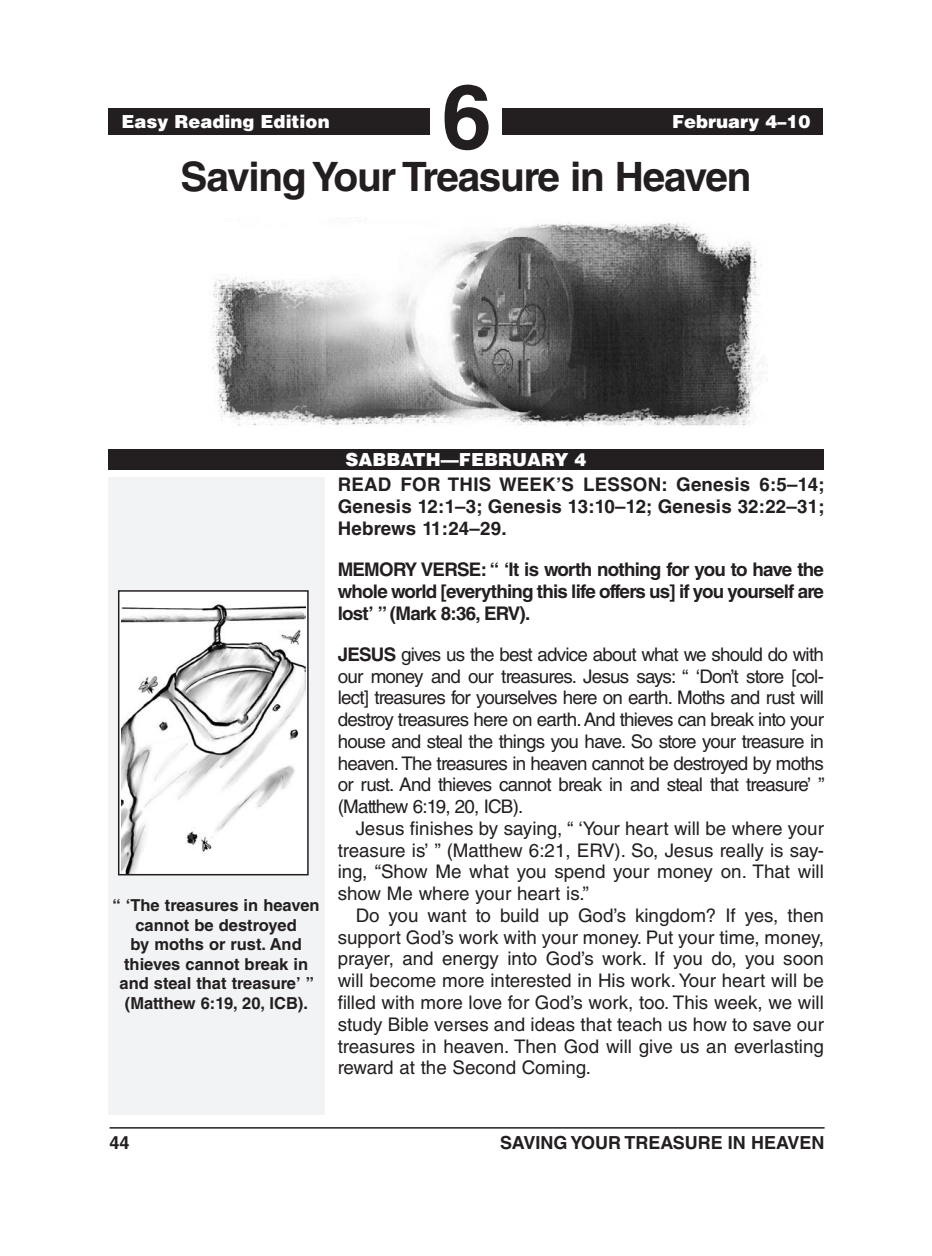
<style>
.page{position:relative;width:932px;height:1256px;background:#fff}
.page>*{position:absolute;margin:0;border:0;box-sizing:border-box;transform-origin:0 0}
.t1{font:700 90px "Helvetica LT Std";color:#231f20}
.Lesson_Title{font:700 40.5px "Helvetica LT Std";letter-spacing:-.03em;color:#231f20}
.Body_Text{font:18.75px/21.8px "Helvetica LT Std";color:#231f20;text-align:justify}
.Body_Text_NoIndent_S{font:18.75px/21.8px "Helvetica LT Std";letter-spacing:-.04em;color:#231f20;text-align:justify}
.Body_Text_NoIndent_B{font:700 18.75px/21.8px "Helvetica LT Std";letter-spacing:-.04em;color:#231f20;text-align:justify}
.Sabbath_Heading{font:900 18px "Helvetica LT Std";color:#fff}
.t2{font:700 18px "Helvetica LT Std";color:#231f20}
.Running_Head_-_Right{font:900 18px "Helvetica LT Std";color:#fff}
.Image_Captions{font:700 16.5px/19.5px "Helvetica LT Std";color:#231f20;text-align:center}
.s1{font-weight:700}
</style>
<div class="page">
<hr style="left:110px;top:1127px;width:714px;height:1px;background:#231f20">
<div style="left:108px;top:477px;width:216px;height:637px;background:#f2f3f4"></div>
<div style="left:109px;top:108px;width:321px;height:27px;background:#231f20"></div>
<div style="left:499px;top:108px;width:323px;height:27px;background:#231f20"></div>
<div style="left:432px;top:82px;width:69px;height:76px;background:#fff"></div>
<div style="left:108px;top:449px;width:716px;height:20px;background:#231f20"></div>
<img style="left:210px;top:222px;width:552px;height:204px">
<img style="left:121px;top:593px;width:184px;height:279px">
<div style="left:118px;top:590px;width:191px;height:285px;border:2px solid #231f20"></div>
<p class="Sabbath_Heading" style="left:122px;top:109px;width:210px">Easy Reading Edition</p>
<h1 class="t1" style="left:442px;top:62px;width:52px">6</h1>
<p class="Running_Head_-_Right" style="left:672px;top:109px;width:140px">February 4–10</p>
<p class="Lesson_Title" style="left:180px;top:152px;width:572px">Saving Your Treasure in Heaven</p>
<p class="Image_Captions" style="left:113px;top:895px;width:208px">“ ‘The treasures in heaven cannot be destroyed</p>
<p class="Image_Captions" style="left:119px;top:934px;width:196px">by moths or rust. And thieves cannot break in and steal that treasure’ ” (Matthew 6:19, 20, ICB).</p>
<p class="Sabbath_Heading" style="left:383px;top:447px;width:167px">SABBATH—DATE</p>
<p class="Sabbath_Heading" style="left:345px;top:448px;width:242px">SABBATH—FEBRUARY 4</p>
<p class="Body_Text_NoIndent_B" style="left:338px;top:473px;width:488px">READ FOR THIS WEEK’S LESSON: Genesis 6:5–14; Genesis 12:1–3; Genesis 13:10–12; Genesis 32:22–31; Hebrews 11:24–29.</p>
<p class="Body_Text_NoIndent_B" style="left:338px;top:558px;width:488px">MEMORY VERSE: “ ‘It is worth nothing for you to have the whole world [everything this life offers us] if you yourself are lost’ ” (Mark 8:36, ERV).</p>
<p class="Body_Text_NoIndent_S" style="left:338px;top:643px;width:488px"><span class="s1">JESUS</span> gives us the best advice about what we should do with our money and our treasures. Jesus says: “ ‘Don’t store [col&shy;lect] treasures for yourselves here on earth. Moths and rust will destroy treasures here on earth. And thieves can break into your house and steal the things you have. So store your treasure in heaven. The treasures in heaven cannot be destroyed by moths or rust. And thieves cannot break in and steal that treasure’ ” (Matthew 6:19, 20, ICB).</p>
<p class="Body_Text" style="left:338px;top:817px;width:488px;text-indent:18px">Jesus finishes by saying, “ ‘Your heart will be where your treasure is’ ” (Matthew 6:21, ERV). So, Jesus really is say&shy;ing, “Show Me what you spend your money on. That will show Me where your heart is.”</p>
<p class="Body_Text" style="left:338px;top:904px;width:488px;text-indent:18px">Do you want to build up God’s kingdom? If yes, then support God’s work with your money. Put your time, money, prayer, and energy into God’s work. If you do, you soon will become more interested in His work. Your heart will be filled with more love for God’s work, too. This week, we will study Bible verses and ideas that teach us how to save our treasures in heaven. Then God will give us an everlasting reward at the Second Coming.</p>
<p class="t2" style="left:110px;top:1131px;width:22px">44</p>
<p class="t2" style="left:500px;top:1131px;width:326px">SAVING YOUR TREASURE IN HEAVEN</p>
</div>
